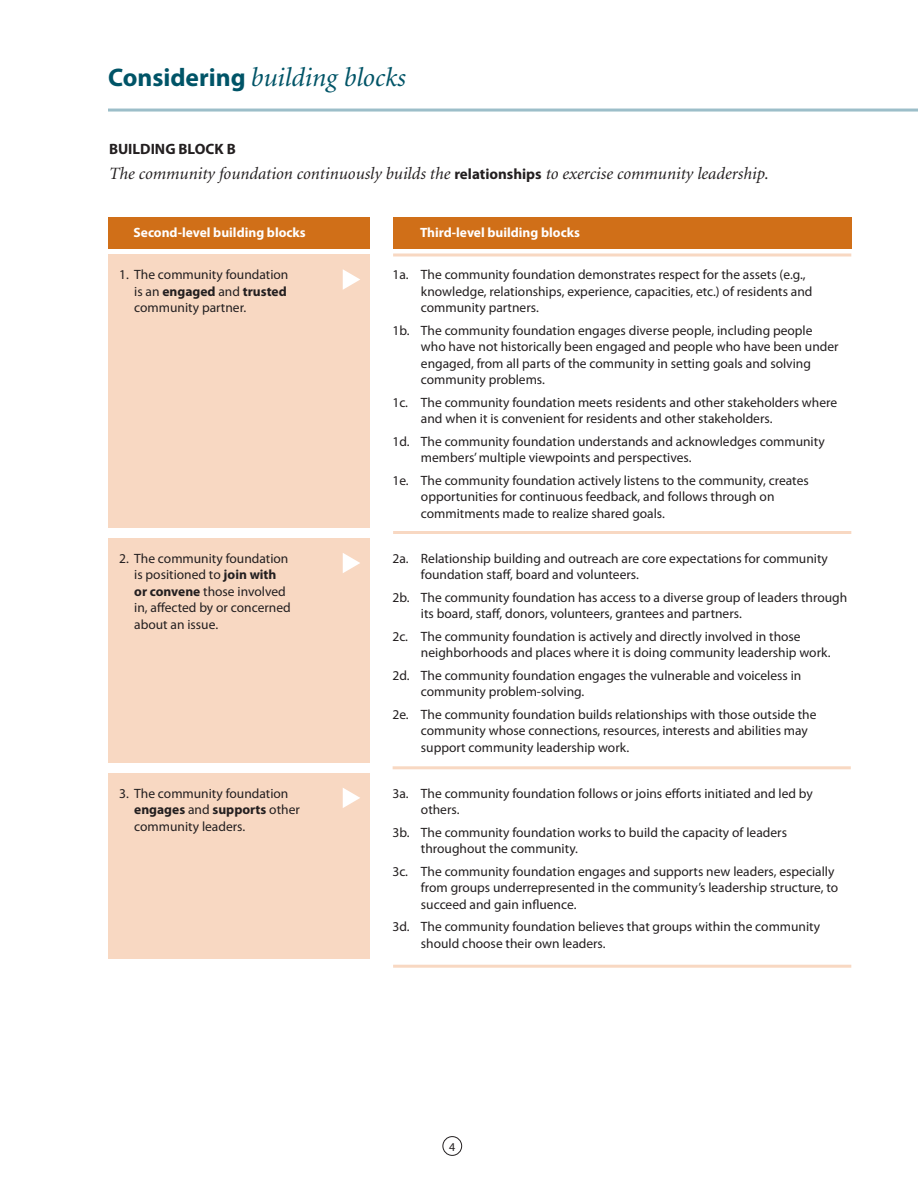
<style>
.page{position:relative;width:918px;height:1188px;background:#fff}
.page>*{position:absolute;margin:0;border:0;box-sizing:border-box;transform-origin:0 0}
.Heads_A_main{font:italic 27px "Minion";color:#005467}
.Build_blocks_minion{font:italic 17.25px "Minion";color:#231f20}
.Myriad_Bold_10_14_AL{font:700 15px "Myriad";color:#231f20}
._3_build_block_text{font:13.5px/16.5px "Myriad Pro";color:#231f20}
._2_build_block_txt{font:13.5px/16.5px "Myriad Pro";color:#231f20}
._3_build_block_text-2{font:700 13.5px "Myriad Pro";color:#fff}
.t1{font:12px "Myriad Pro";color:#231f20}
.s1{font-family:"Myriad Pro";font-weight:700;font-style:normal;font-size:25.5px}
.s2{font-family:"Myriad Pro";font-weight:700;font-style:normal;font-size:15px}
.s3{font-weight:700}
</style>
<div class="page">
<div style="left:109px;top:538px;width:261px;height:224px;background:#f8d8c2"></div>
<div style="left:109px;top:773px;width:261px;height:185px;background:#f8d8c2"></div>
<div style="left:109px;top:254px;width:261px;height:274px;background:#f8d8c2"></div>
<div style="left:443px;top:1136px;width:19px;height:20px;border:1px solid #231f20;border-radius:50%"></div>
<div style="left:393px;top:217px;width:458px;height:32px;background:#d06f18"></div>
<div style="left:109px;top:217px;width:261px;height:32px;background:#d06f18"></div>
<svg style="left:343px;top:269px;width:17px;height:21px"></svg>
<svg style="left:343px;top:553px;width:17px;height:20px"></svg>
<svg style="left:343px;top:788px;width:17px;height:20px"></svg>
<hr style="left:393px;top:254px;width:458px;height:2px;background:#f8d8c2">
<hr style="left:393px;top:531px;width:458px;height:3px;background:#f8d8c2">
<hr style="left:393px;top:766px;width:458px;height:3px;background:#f8d8c2">
<hr style="left:393px;top:965px;width:458px;height:3px;background:#f8d8c2">
<hr style="left:108px;top:109px;width:810px;height:3px;background:#9cbec9">
<p class="Heads_A_main" style="left:108px;top:65px;width:299px"><span class="s1">Considering</span> building blocks</p>
<p class="Myriad_Bold_10_14_AL" style="left:109px;top:141px;width:128px">BUILDING BLOCK B</p>
<p class="Build_blocks_minion" style="left:109px;top:165px;width:661px">The community foundation continuously builds the <span class="s2">relationships</span> to exercise community leadership.</p>
<p class="_3_build_block_text-2" style="left:134px;top:224px;width:174px">Second-level building blocks</p>
<p class="_3_build_block_text-2" style="left:420px;top:224px;width:162px">Third-level building blocks</p>
<p class="_2_build_block_txt" style="left:134px;top:266px;width:156px;text-indent:-15px">1. The community foundation is an <span class="s3">engaged</span> and <span class="s3">trusted </span>community partner.</p>
<p class="_2_build_block_txt" style="left:134px;top:550px;width:158px;text-indent:-15px">2. The community foundation is positioned to <span class="s3">join with or convene</span> those involved in, affected by or concerned about an issue.</p>
<p class="_2_build_block_txt" style="left:134px;top:785px;width:167px;text-indent:-15px">3. The community foundation <span class="s3">engages</span> and <span class="s3">supports</span> other community leaders.</p>
<p class="_3_build_block_text" style="left:421px;top:266px;width:393px;text-indent:-28px">1a. The community foundation demonstrates respect for the assets (e.g., knowledge, relationships, experience, capacities, etc.) of residents and community partners.</p>
<p class="_3_build_block_text" style="left:421px;top:322px;width:419px;text-indent:-28px">1b. The community foundation engages diverse people, including people who have not historically been engaged and people who have been under engaged, from all parts of the community in setting goals and solving community problems.</p>
<p class="_3_build_block_text" style="left:421px;top:394px;width:418px;text-indent:-28px">1c. The community foundation meets residents and other stakeholders where and when it is convenient for residents and other stakeholders.</p>
<p class="_3_build_block_text" style="left:421px;top:433px;width:405px;text-indent:-28px">1d. The community foundation understands and acknowledges community members’ multiple viewpoints and perspectives.</p>
<p class="_3_build_block_text" style="left:421px;top:472px;width:389px;text-indent:-28px">1e. The community foundation actively listens to the community, creates opportunities for continuous feedback, and follows through on commitments made to realize shared goals.</p>
<p class="_3_build_block_text" style="left:421px;top:550px;width:409px;text-indent:-28px">2a. Relationship building and outreach are core expectations for community foundation staff, board and volunteers.</p>
<p class="_3_build_block_text" style="left:421px;top:589px;width:428px;text-indent:-28px">2b. The community foundation has access to a diverse group of leaders through its board, staff, donors, volunteers, grantees and partners.</p>
<p class="_3_build_block_text" style="left:421px;top:628px;width:411px;text-indent:-28px">2c. The community foundation is actively and directly involved in those neighborhoods and places where it is doing community leadership work.</p>
<p class="_3_build_block_text" style="left:421px;top:667px;width:382px;text-indent:-28px">2d. The community foundation engages the vulnerable and voiceless in community problem-solving.</p>
<p class="_3_build_block_text" style="left:421px;top:706px;width:397px;text-indent:-28px">2e. The community foundation builds relationships with those outside the community whose connections, resources, interests and abilities may support community leadership work.</p>
<p class="_3_build_block_text" style="left:421px;top:785px;width:393px;text-indent:-28px">3a. The community foundation follows or joins efforts initiated and led by others.</p>
<p class="_3_build_block_text" style="left:421px;top:824px;width:368px;text-indent:-28px">3b. The community foundation works to build the capacity of leaders throughout the community.</p>
<p class="_3_build_block_text" style="left:421px;top:863px;width:419px;text-indent:-28px">3c. The community foundation engages and supports new leaders, especially from groups underrepresented in the community’s leadership structure, to succeed and gain influence.</p>
<p class="_3_build_block_text" style="left:421px;top:918px;width:401px;text-indent:-28px">3d. The community foundation believes that groups within the community should choose their own leaders.</p>
<p class="t1" style="left:449px;top:1139px;width:8px">4</p>
</div>
